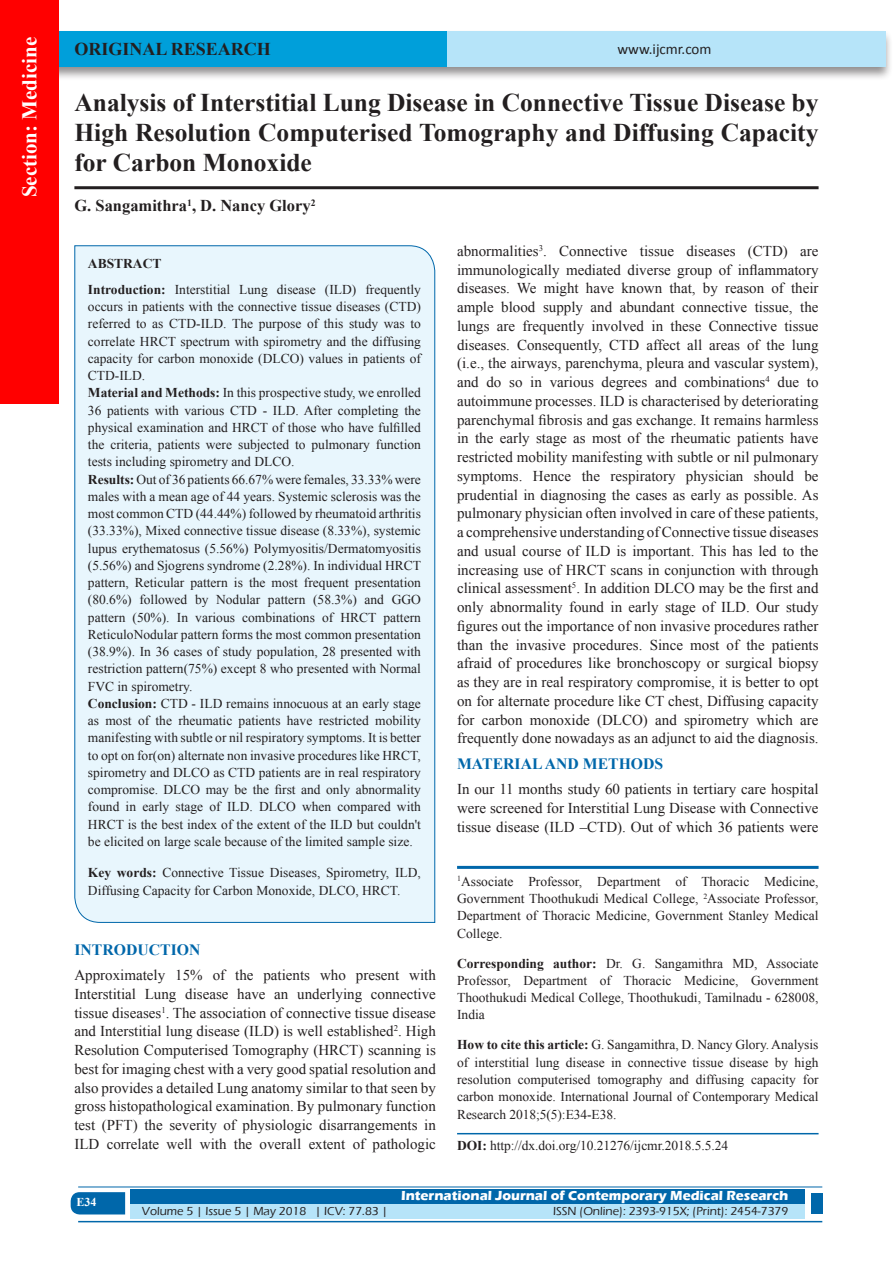
<style>
.page{position:relative;width:893px;height:1263px;background:#fff}
.page>*{position:absolute;margin:0;border:0;box-sizing:border-box;transform-origin:0 0}
.A_Title_New{font:700 25.5px/30px "Times New Roman";color:#231f20;text-align:justify}
.t1{font:700 21px "Times New Roman";color:#fff}
.AT_new{font:700 18px "Times New Roman";color:#231f20}
.AU-New{font:700 16.5px "Times New Roman";color:#231f20}
.t2{font:700 15.75px "Times New Roman";color:#0067aa}
.TX_New{font:15px/18.8px "Times New Roman";color:#231f20;text-align:justify}
.t3{font:15px "Calibri";color:#231f20}
.HTC_new{font:13.5px/17.2px "Times New Roman";color:#231f20}
.Affi_New{font:13.5px/17.2px "Times New Roman";color:#231f20;text-align:justify}
.Corresponding{font:13.5px/17.2px "Times New Roman";color:#231f20;text-align:justify}
.t4{font:700 13.5px "Eras ITC";color:#fff}
.t5{font:500 12px "Eras ITC";color:#231f20}
.t6{font:700 12px "Times New Roman";color:#fff}
.s1{font-weight:700}
</style>
<div class="page">
<div style="left:19px;top:29px;width:874px;height:52px;background:#231f20;opacity:.5"></div>
<div style="left:28px;top:31px;width:857px;height:35px;background:#b6e4f9"></div>
<div style="left:28px;top:31px;width:418px;height:35px;background:#009fda"></div>
<div style="left:0;top:0;width:59px;height:404px;background:#f00"></div>
<svg style="left:71px;top:1192px;width:54px;height:22px"></svg>
<div style="left:130px;top:1189px;width:674px;height:15px;background:#0067aa"></div>
<div style="left:130px;top:1204px;width:674px;height:15px;background:#b6e4f9"></div>
<hr style="left:78px;top:1186px;width:744px;height:1px;background:#0067aa">
<hr style="left:78px;top:1221px;width:744px;height:1px;background:#0067aa">
<div style="left:811px;top:1193px;width:11px;height:21px;background:#0067aa"></div>
<hr style="left:74px;top:186px;width:745px;height:3px;background:#231f20">
<div style="left:74px;top:245px;width:361px;height:678px;background:#e8f6fd"></div>
<hr style="left:457px;top:866px;width:362px;height:3px;background:#0067aa">
<hr style="left:457px;top:1133px;width:362px;height:1px;background:#0067aa">
<h2 class="t1" style="left:15px;top:197px;width:162px;rotate:-90deg">Section: Medicine</h2>
<p class="AT_new" style="left:74px;top:36px;width:198px">ORIGINAL RESEARCH</p>
<p class="t3" style="left:617px;top:40px;width:96px">www.ijcmr.com</p>
<p class="A_Title_New" style="left:74px;top:87px;width:746px">Analysis of Interstitial Lung Disease in Connective Tissue Disease by High Resolution Computerised Tomography and Diffusing Capacity for Carbon Monoxide</p>
<p class="AU-New" style="left:74px;top:194px;width:243px">G. Sangamithra<sup>1</sup>, D. Nancy Glory<sup>2</sup></p>
<p class="HTC_new" style="left:88px;top:250px;width:335px;line-height:25.8px"><span class="s1">ABSTRACT<br>Introduction:</span> Interstitial Lung disease (ILD) frequently</p>
<p class="HTC_new" style="left:88px;top:298px;width:335px">occurs in patients with the connective tissue diseases (CTD) referred to as CTD-ILD. The purpose of this study was to correlate HRCT spectrum with spirometry and the diffusing capacity for carbon monoxide (DLCO) values in patients of CTD-ILD.<br><span class="s1">Material and Methods:</span> In this prospective study, we enrolled 36 patients with various CTD - ILD. After completing the physical examination and HRCT of those who have fulfilled the criteria, patients were subjected to pulmonary function tests including spirometry and DLCO.<br><span class="s1">Results:</span> Out of 36 patients 66.67% were females, 33.33% were males with a mean age of 44 years. Systemic sclerosis was the most common CTD (44.44%) followed by rheumatoid arthritis (33.33%), Mixed connective tissue disease (8.33%), systemic lupus erythematosus (5.56%) Polymyositis/Dermatomyositis (5.56%) and Sjogrens syndrome (2.28%). In individual HRCT pattern, Reticular pattern is the most frequent presentation (80.6%) followed by Nodular pattern (58.3%) and GGO pattern (50%). In various combinations of HRCT pattern ReticuloNodular pattern forms the most common presentation (38.9%). In 36 cases of study population, 28 presented with restriction pattern(75%) except 8 who presented with Normal FVC in spirometry.<br><span class="s1">Conclusion:</span> CTD - ILD remains innocuous at an early stage as most of the rheumatic patients have restricted mobility manifesting with subtle or nil respiratory symptoms. It is better to opt on for(on) alternate non invasive procedures like HRCT, spirometry and DLCO as CTD patients are in real respiratory compromise. DLCO may be the first and only abnormality found in early stage of ILD. DLCO when compared with HRCT is the best index of the extent of the ILD but couldn't be elicited on large scale because of the limited sample size.</p>
<p class="HTC_new" style="left:88px;top:863px;width:335px;line-height:18px"><span class="s1">Key words:</span> Connective Tissue Diseases, Spirometry, ILD,<br>Diffusing Capacity for Carbon Monoxide, DLCO, HRCT.</p>
<h1 class="t2" style="left:74px;top:939px;width:127px">INTRODUCTION</h1>
<p class="TX_New" style="left:74px;top:965px;width:363px">Approximately 15% of the patients who present with Interstitial Lung disease have an underlying connective tissue diseases<sup>1</sup>. The association of connective tissue disease and Interstitial lung disease (ILD) is well established<sup>2</sup>. High Resolution Computerised Tomography (HRCT) scanning is best for imaging chest with a very good spatial resolution and also provides a detailed Lung anatomy similar to that seen by gross histopathological examination. By pulmonary function test (PFT) the severity of physiologic disarrangements in ILD correlate well with the overall extent of pathologic</p>
<p class="TX_New" style="left:457px;top:241px;width:363px">abnormalities<sup>3</sup>. Connective tissue diseases (CTD) are immunologically mediated diverse group of inflammatory diseases. We might have known that, by reason of their ample blood supply and abundant connective tissue, the lungs are frequently involved in these Connective tissue diseases. Consequently, CTD affect all areas of the lung (i.e., the airways, parenchyma, pleura and vascular system), and do so in various degrees and combinations<sup>4</sup> due to autoimmune processes. ILD is characterised by deteriorating parenchymal fibrosis and gas exchange. It remains harmless in the early stage as most of the rheumatic patients have restricted mobility manifesting with subtle or nil pulmonary symptoms. Hence the respiratory physician should be prudential in diagnosing the cases as early as possible. As pulmonary physician often involved in care of these patients, a comprehensive understanding of Connective tissue diseases and usual course of ILD is important. This has led to the increasing use of HRCT scans in conjunction with through clinical assessment<sup>5</sup>. In addition DLCO may be the first and only abnormality found in early stage of ILD. Our study figures out the importance of non invasive procedures rather than the invasive procedures. Since most of the patients afraid of procedures like bronchoscopy or surgical biopsy as they are in real respiratory compromise, it is better to opt on for alternate procedure like CT chest, Diffusing capacity for carbon monoxide (DLCO) and spirometry which are frequently done nowadays as an adjunct to aid the diagnosis.</p>
<h1 class="t2" style="left:457px;top:753px;width:208px">MATERIAL AND METHODS</h1>
<p class="TX_New" style="left:457px;top:780px;width:363px">In our 11 months study 60 patients in tertiary care hospital were screened for Interstitial Lung Disease with Connective tissue disease (ILD –CTD). Out of which 36 patients were</p>
<p class="Affi_New" style="left:457px;top:872px;width:363px"><sup>1</sup>Associate Professor, Department of Thoracic Medicine, Government Thoothukudi Medical College, <sup>2</sup>Associate Professor, Department of Thoracic Medicine, Government Stanley Medical College.</p>
<p class="Corresponding" style="left:457px;top:954px;width:363px"><span class="s1">Corresponding author:</span> Dr. G. Sangamithra MD, Associate Professor, Department of Thoracic Medicine, Government Thoothukudi Medical College, Thoothukudi, Tamilnadu - 628008, India</p>
<p class="HTC_new" style="left:457px;top:1036px;width:363px;text-align:justify"><span class="s1">How to cite this article:</span> G. Sangamithra, D. Nancy Glory. Analysis of interstitial lung disease in connective tissue disease by high resolution computerised tomography and diffusing capacity for carbon monoxide. International Journal of Contemporary Medical Research 2018;5(5):E34-E38.</p>
<p class="HTC_new" style="left:457px;top:1136px;width:273px"><span class="s1">DOI:</span> http://dx.doi.org/10.21276/ijcmr.2018.5.5.24</p>
<h4 class="t6" style="left:77px;top:1194px;width:22px">E34</h4>
<p class="t4" style="left:401px;top:1188px;width:389px">International Journal of Contemporary Medical Research</p>
<p class="t5" style="left:142px;top:1204px;width:247px">Volume 5 | Issue 5 | May 2018 | ICV: 77.83 |</p>
<p class="t5" style="left:553px;top:1204px;width:237px">ISSN (Online): 2393-915X; (Print): 2454-7379</p>
</div>
